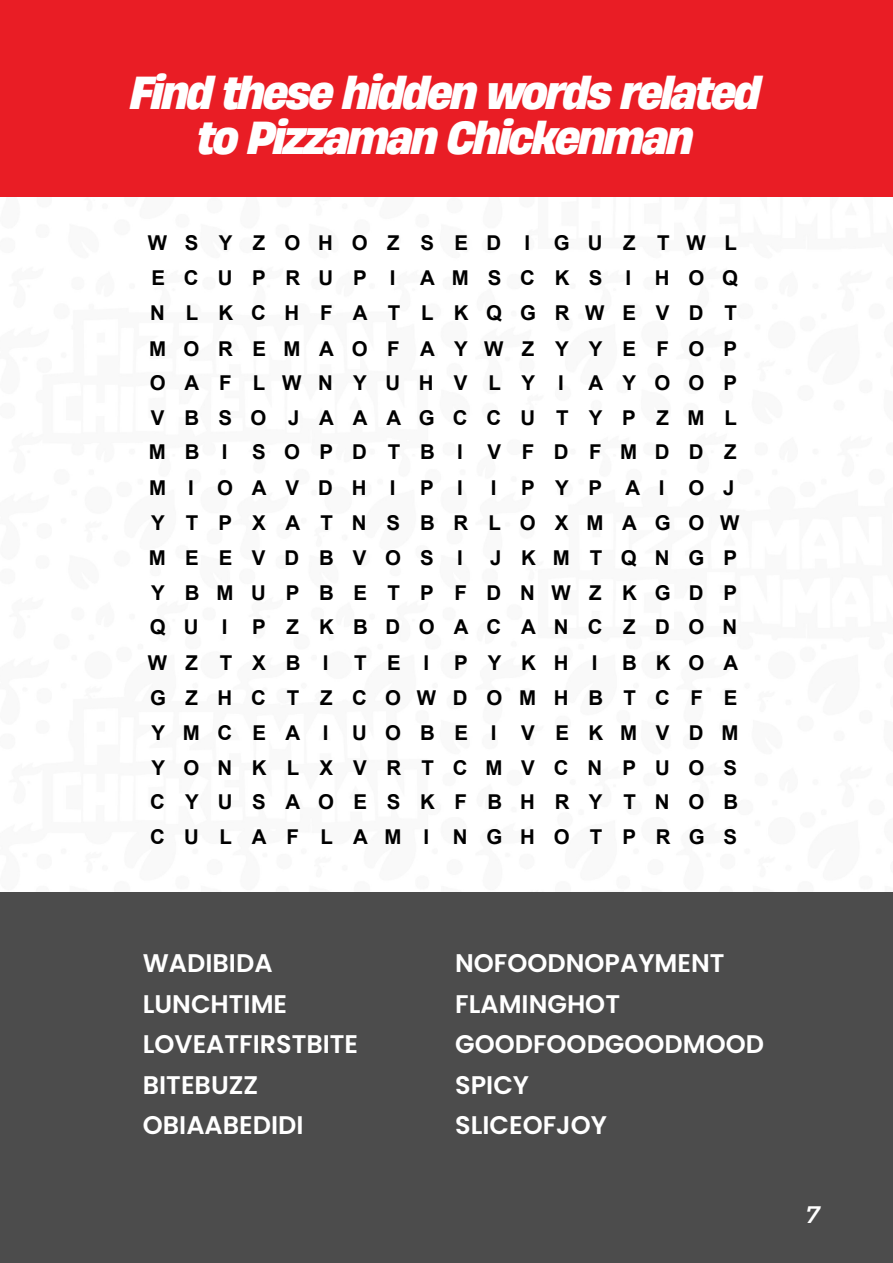
<style>
.page{position:relative;width:893px;height:1263px;background:#fff}
.page>*{position:absolute;margin:0;border:0;box-sizing:border-box;transform-origin:0 0}
.t1{font:italic 700 43.5px/44.8px "Heading Now 66";letter-spacing:-.05em;color:#fff;text-align:center}
.t2{font:600 25.5px/40.5px "Poppins";color:#fff}
.t3{font:italic 22.5px "Heading Now 74";color:#fff}
.t4{font:700 20.4px/35px "Arial";letter-spacing:.935em;color:#000;text-align:justify}
</style>
<div class="page">
<div style="left:0;top:892px;width:893px;height:371px;background:#4c4c4c"></div>
<div style="left:0;top:0;width:893px;height:196px;background:#e91d25"></div>
<h1 class="t1" style="left:130px;top:69px;width:632px">Find these hidden words related to Pizzaman Chickenman</h1>
<p class="t4" style="left:148px;top:226px;width:592px">WSYZOHOZSED I GUZTWL ECUPRUP I AMSCKS I HOQ NLKCHFATLKQGRWEVDT MOREMAOFAYWZYYEFOP OAFLWNYUHVLY I AYOOP VBSO JAAAGCCUTYPZML MB I SOPDTB I VFDFMDDZ MIOAVDHI PI</p>
<p class="t4" style="left:149px;top:470px;width:592px;text-align:left;text-indent:342px">I PYP AI OJ<br>YTPXATNSBRLOXMAGOW<br>MEEVDBVOS I</p>
<p class="t4" style="left:148px;top:541px;width:591px;text-indent:342px">JKMTQNGP YBMUPBETPFDNWZKGDP QU I PZKBDOACANCZDON WZTXB I</p>
<p class="t4" style="left:150px;top:645px;width:590px;text-indent:204px">TE I PYKH I BKOA GZHCTZCOWDOMHBTCFE YMCEA I UOBE I VEKMVDM YONKLXVRTCMVCNPUOS CYUSAOESKFBHRYTNOB CULAFLAM I NGHOTPRGS</p>
<p class="t2" style="left:143px;top:943px;width:217px">WADIBIDA<br>LUNCHTIME<br>LOVEATFIRSTBITE<br>BITEBUZZ<br>OBIAABEDIDI</p>
<p class="t2" style="left:455px;top:943px;width:310px">NOFOODNOPAYMENT<br>FLAMINGHOT<br>GOODFOODGOODMOOD<br>SPICY<br>SLICEOFJOY</p>
<p class="t3" style="left:805px;top:1198px;width:15px">7</p>
</div>
